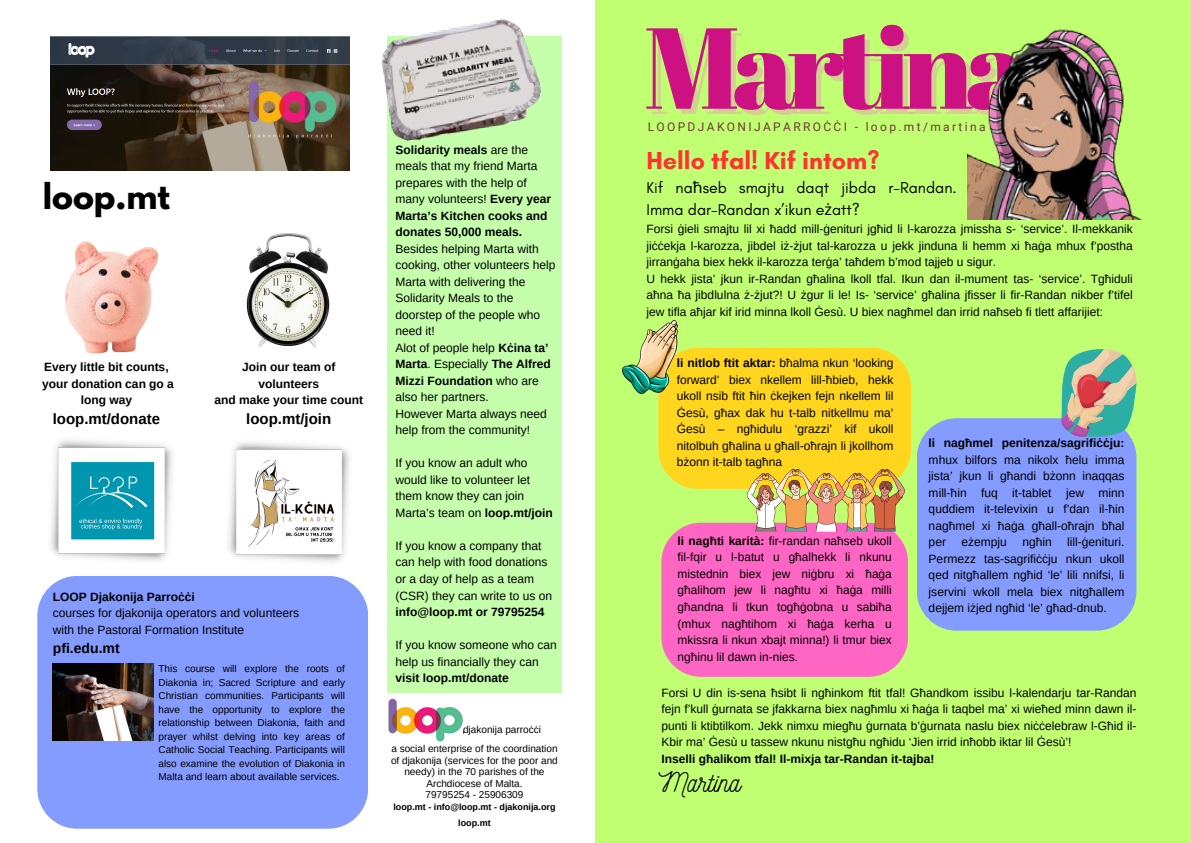
<style>
.page{position:relative;width:1191px;height:843px;background:#fff}
.page>*{position:absolute;margin:0;border:0;box-sizing:border-box;transform-origin:0 0}
.t1{font:114.7px "Abril Fatface";letter-spacing:-.07em;color:#cd1183}
.t2{font:700 31.5px "League Spartan";color:#000}
.t3{font:27px "Nickainley";color:#000}
.t4{font:700 25px "Glacial Indifference";color:#ff3131}
.t5{font:16px/21.8px "Glacial Indifference";color:#000}
.t6{font:700 15px "Arimo";color:#000}
.t7{font:700 14px "Arimo";color:#000}
.t8{font:12px/16.5px "Arimo";color:#000}
.t9{font:700 12px/16.5px "Arimo";color:#000;text-align:center}
.t10{font:12px "Roboto";letter-spacing:.195em;color:#703734}
.t11{font:11.9px/16.5px "Arimo";color:#000;text-align:justify}
.t12{font:10px/13.5px "Arimo";color:#000;text-align:center}
.t13{font:700 9px "Arimo";color:#000}
.s1{font-weight:700}
.s2{font-family:"Noto Sans"}
</style>
<div class="page">
<img style="left:388px;top:698px;width:75px;height:44px">
<div style="left:387px;top:36px;width:174px;height:656px;background:#c5ffac"></div>
<img style="left:381px;top:19px;width:181px;height:140px">
<img style="left:50px;top:36px;width:299px;height:134px">
<img style="left:65px;top:241px;width:94px;height:113px">
<img style="left:246px;top:233px;width:84px;height:115px">
<div style="left:595px;top:0;width:595px;height:842px;background:#c1ff72"></div>
<div style="left:661px;top:522px;width:247px;height:154px;background:#ff66c4"></div>
<img style="left:967px;top:29px;width:176px;height:191px">
<div style="left:916px;top:418px;width:220px;height:212px;background:#849bff;border-radius:40px"></div>
<div style="left:658px;top:347px;width:253px;height:141px;background:#ffd51e;border-radius:40px"></div>
<img style="left:622px;top:321px;width:55px;height:72px">
<svg style="left:1060px;top:349px;width:76px;height:87px;background:#94af95"></svg>
<img style="left:747px;top:469px;width:157px;height:62px">
<div style="left:37px;top:575px;width:331px;height:253px;background:#849bff;border-radius:40px"></div>
<img style="left:53px;top:663px;width:101px;height:77px">
<img style="left:50px;top:440px;width:123px;height:121px">
<img style="left:228px;top:442px;width:122px;height:120px">
<h6 class="t2" style="left:43px;top:181px;width:128px">loop.mt</h6>
<p class="t9" style="left:42px;top:358px;width:133px">Every little bit counts, your donation can go a long way</p>
<p class="t6" style="left:53px;top:410px;width:109px">loop.mt/donate</p>
<h6 class="t9" style="left:214px;top:358px;width:150px">Join our team of volunteers<br>and make your time count</h6>
<h6 class="t6" style="left:246px;top:410px;width:86px">loop.mt/join</h6>
<h6 class="t8" style="left:53px;top:588px;width:248px"><span class="s1">LOOP Djakonija Parroċċi<br></span>courses for djakonija operators and volunteers with the Pastoral Formation Institute</h6>
<h6 class="t7" style="left:53px;top:640px;width:68px">pfi.edu.mt</h6>
<p class="t12" style="left:158px;top:661px;width:188px;text-align:justify">This course will explore the roots of Diakonia in; Sacred Scripture and early Christian communities. Participants will have the opportunity to explore the relationship between Diakonia, faith and prayer whilst delving into key areas of Catholic Social Teaching. Participants will also examine the evolution of Diakonia in Malta and learn about available services.</p>
<p class="t8" style="left:395px;top:141px;width:162px"><span class="s1">Solidarity meals</span> are the meals that my friend Marta prepares with the help of many volunteers! <span class="s1">Every year<br>Marta’s Kitchen cooks and donates 50,000 meals.<br></span>Besides helping Marta with cooking, other volunteers help<br>Marta with delivering the<br>Solidarity Meals to the doorstep of the people who need it!<br>Alot of people help <span class="s1">Kċina ta’<br>Marta</span>. Especially <span class="s1">The Alfred<br>Mizzi Foundation</span> who are also her partners.<br>However Marta always need help from the community!</p>
<h1 class="t8" style="left:395px;top:455px;width:159px">If you know an adult who would like to volunteer let them know they can join<br>Marta’s team on <span class="s1">loop.mt/join</span></h1>
<h6 class="t8" style="left:395px;top:537px;width:158px">If you know a company that can help with food donations or a day of help as a team (CSR) they can write to us on <span class="s1">info@loop.mt or 79795254</span></h6>
<h4 class="t8" style="left:395px;top:636px;width:163px">If you know someone who can help us financially they can <span class="s1">visit loop.mt/donate</span></h4>
<p class="t12" style="left:463px;top:722px;width:79px">djakonija parroċċi</p>
<p class="t12" style="left:391px;top:742px;width:168px;line-height:11.5px">a social enterprise of the coordination of djakonija (services for the poor and needy) in the 70 parishes of the Archdiocese of Malta.</p>
<p class="t12" style="left:425px;top:787px;width:99px">79795254 - 25906309</p>
<p class="t13" style="left:393px;top:801px;width:164px">loop.mt - info@loop.mt - djakonija.org</p>
<p class="t13" style="left:458px;top:817px;width:34px">loop.mt</p>
<h6 class="t1" style="left:643px;top:-13px;width:386px">Martina</h6>
<p class="t10" style="left:647px;top:119px;width:339px">LOOPDJAKONIJAPARROĊĊI - loop.mt/martina</p>
<h5 class="t4" style="left:646px;top:145px;width:234px">Hello tfal! Kif intom?</h5>
<h5 class="t5" style="left:646px;top:177px;width:312px">Kif na<span class="s2">ħ</span>seb smajtu daqt jibda r-Randan.<br>Imma dar-Randan x’ikun e<span class="s2">ż</span>att?</h5>
<p class="t8" style="left:646px;top:221px;width:488px">Forsi ġieli smajtu lil xi ħadd mill-ġenituri jgħid li l-karozza jmissha s- ‘service’. Il-mekkanik jiċċekja l-karozza, jibdel iż-żjut tal-karozza u jekk jinduna li hemm xi ħaġa mhux f’postha jirranġaha biex hekk il-karozza terġa’ taħdem b’mod tajjeb u sigur.<br>U hekk jista’ jkun ir-Randan għalina lkoll tfal. Ikun dan il-mument tas- ‘service’. Tgħiduli aħna ħa jibdlulna ż-żjut?! U żgur li le! Is- ‘service’ għalina jfisser li fir-Randan nikber f’tifel jew tifla aħjar kif irid minna lkoll Ġesù. U biex nagħmel dan irrid naħseb fi tlett affarijiet:</p>
<p class="t8" style="left:676px;top:354px;width:218px;text-align:justify"><span class="s1">li nitlob ftit aktar:</span> bħalma nkun ‘looking forward’ biex nkellem lill-ħbieb, hekk ukoll nsib ftit ħin ċkejken fejn nkellem lil Ġesù, għax dak hu t-talb nitkellmu ma’ Ġesù – ngħidulu ‘grazzi’ kif ukoll nitolbuh għalina u għall-oħrajn li jkollhom bżonn it-talb tagħna</p>
<p class="t11" style="left:677px;top:532px;width:216px"><span class="s1">li nagħti karità:</span> fir-randan naħseb ukoll fil-fqir u l-batut u għalhekk li nkunu mistednin biex jew niġbru xi ħaġa għalihom jew li nagħtu xi ħaġa milli għandna li tkun togħġobna u sabiħa (mhux nagħtihom xi ħaġa kerha u mkissra li nkun xbajt minna!) li tmur biex ngħinu lil dawn in-nies.</p>
<h6 class="t8" style="left:928px;top:434px;width:197px;text-align:justify"><span class="s1">li nagħmel penitenza/sagrifiċċju: </span>mhux bilfors ma nikolx ħelu imma jista’ jkun li għandi bżonn inaqqas mill-ħin fuq it-tablet jew minn quddiem it-televixin u f’dan il-ħin nagħmel xi ħaġa għall-oħrajn bħal per</h6>
<h6 class="t8" style="left:928px;top:533px;width:197px;text-align:justify;text-indent:138px">lill-ġenituri.<br>Permezz tas-sagrifiċċju nkun ukoll qed nitgħallem ngħid ‘le’ lili nnifsi, li jservini wkoll mela biex nitgħallem dejjem iżjed ngħid ‘le’ għad-dnub.</h6>
<h6 class="t8" style="left:961px;top:533px;width:47px">eżempju</h6>
<h6 class="t8" style="left:1022px;top:533px;width:31px">ngħin</h6>
<p class="t8" style="left:661px;top:684px;width:476px">Forsi U din is-sena ħsibt li ngħinkom ftit tfal! Għandkom issibu l-kalendarju tar-Randan fejn f’kull ġurnata se jfakkarna biex nagħmlu xi ħaġa li taqbel ma’ xi wieħed minn dawn il&shy;punti li ktibtilkom. Jekk nimxu miegħu ġurnata b’ġurnata naslu biex niċċelebraw l-Għid il-Kbir ma’ Ġesù u tassew nkunu nistgħu ngħidu ‘Jien irrid inħobb iktar lil Ġesù’!<br><span class="s1">Inselli għalikom tfal! Il-mixja tar-Randan it-tajba!</span></p>
<p class="t3" style="left:658px;top:764px;width:83px">Martina</p>
</div>
